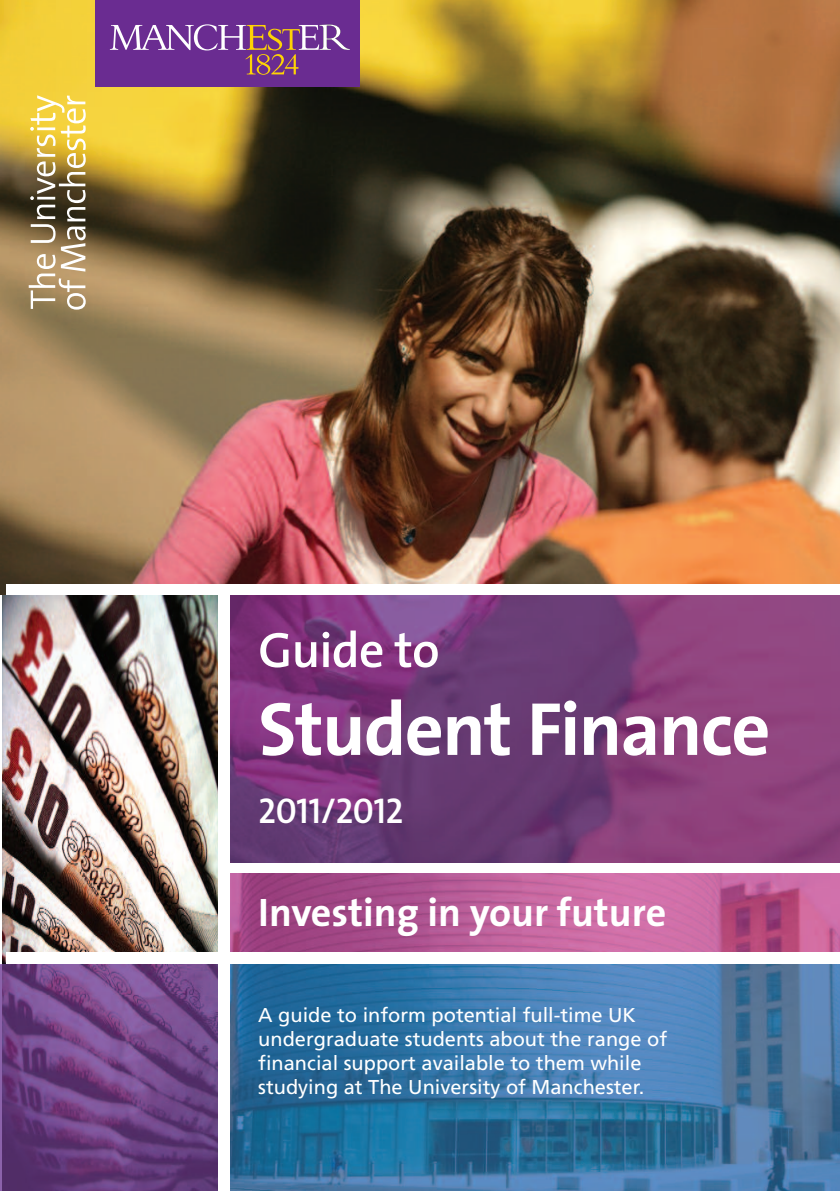
<style>
.page{position:relative;width:840px;height:1191px;background:#fff}
.page>*{position:absolute;margin:0;border:0;box-sizing:border-box;transform-origin:0 0}
.t1{font:700 76px "The Sans";letter-spacing:-.02em;color:#fff}
.t2{font:600 50px "The Sans";letter-spacing:-.015em;color:#fff}
.t3{font:700 40px "The Sans";color:#fff}
.t4{font:36px "The Sans Semi Bold Caps";letter-spacing:-.015em;color:#fff}
.t5{font:20px/24px "Frutiger";color:#fff}
</style>
<div class="page">
<img style="left:0;top:0;width:839px;height:595px">
<div style="left:7px;top:584px;width:832px;height:11px;background:#fff"></div>
<img style="left:230px;top:595px;width:609px;height:267px">
<img style="left:230px;top:873px;width:609px;height:79px">
<div style="left:96px;top:0;width:263px;height:87px;background:#6a2c91"></div>
<svg style="left:110px;top:24px;width:239px;height:51px"></svg>
<svg style="left:29px;top:95px;width:57px;height:215px"></svg>
<img style="left:3px;top:595px;width:215px;height:369px">
<img style="left:230px;top:964px;width:609px;height:227px">
<img style="left:3px;top:964px;width:215px;height:227px">
<div style="left:7px;top:952px;width:832px;height:12px;background:#fff"></div>
<h2 class="t2" style="left:258px;top:630px;width:183px">Guide to</h2>
<h1 class="t1" style="left:258px;top:699px;width:513px">Student Finance</h1>
<h3 class="t4" style="left:258px;top:798px;width:147px">2011/2012</h3>
<h3 class="t3" style="left:258px;top:897px;width:409px">Investing in your future</h3>
<p class="t5" style="left:258px;top:1004px;width:410px">A guide to inform potential full-time UK undergraduate students about the range of financial support available to them while studying at The University of Manchester.</p>
</div>
